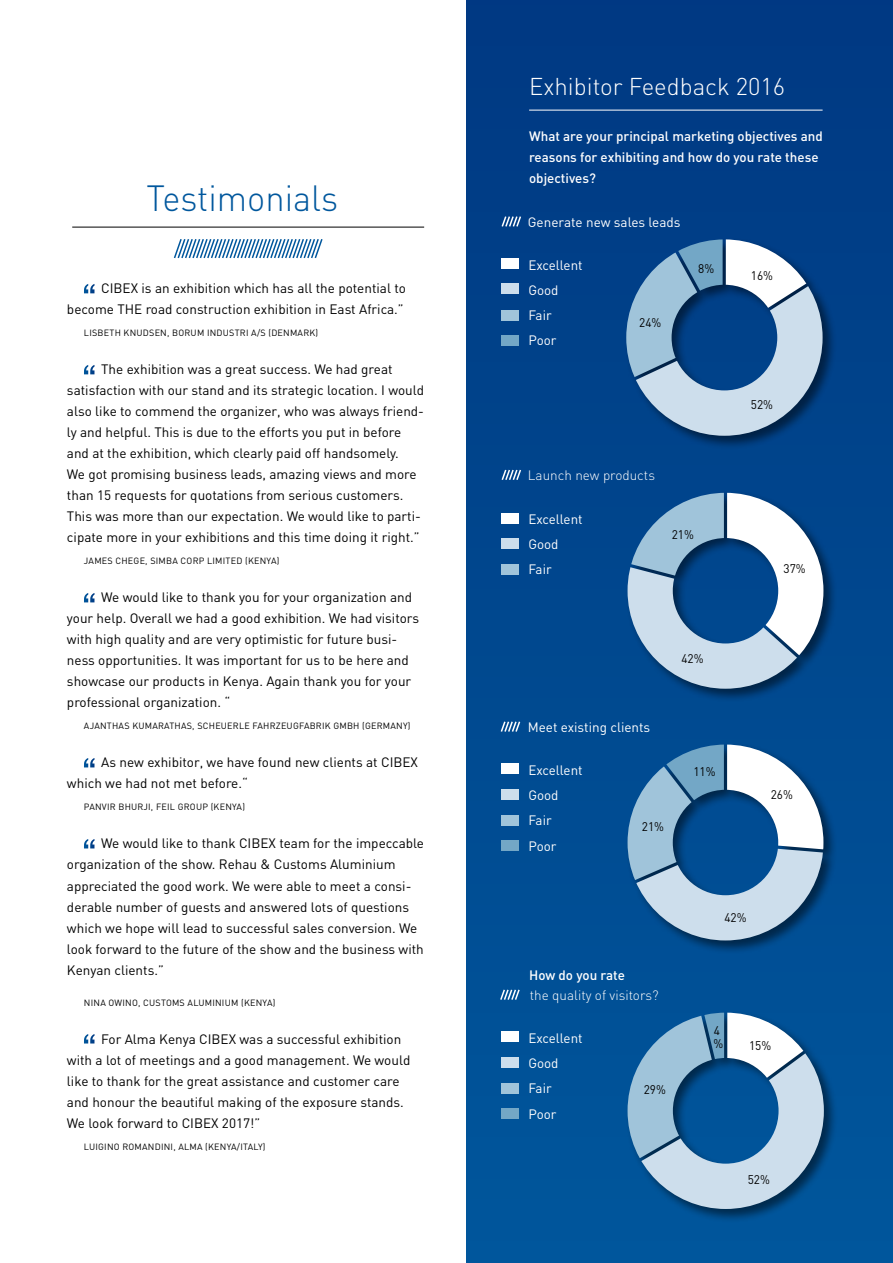
<style>
.page{position:relative;width:893px;height:1263px;background:#fff}
.page>*{position:absolute;margin:0;border:0;box-sizing:border-box;transform-origin:0 0}
.t1{font:300 36px "DIN";color:#00579d;scale:.96 1}
.t2{font:300 24px "DIN";color:#fff}
.t3{font:13.5px/21px "DIN";color:#000}
.t4{font:13.5px/25.2px "DIN";color:#fff}
.t5{font:500 13.5px/21px "DIN";color:#fff}
.t6{font:300 13.5px "DIN";color:#fff}
.t7{font:12.45px/12.6px "DIN";color:#000;scale:.95 1}
.t8{font:9px "DIN";letter-spacing:.025em;color:#000}
</style>
<div class="page">
<svg style="left:84px;top:284px;width:10px;height:9px"></svg>
<svg style="left:84px;top:365px;width:10px;height:9px"></svg>
<svg style="left:84px;top:593px;width:10px;height:9px"></svg>
<svg style="left:84px;top:758px;width:10px;height:9px"></svg>
<svg style="left:84px;top:839px;width:10px;height:9px"></svg>
<svg style="left:84px;top:1034px;width:10px;height:9px"></svg>
<svg style="left:173px;top:239px;width:150px;height:20px"></svg>
<hr style="left:72px;top:227px;width:352px;height:1px;background:#000">
<div style="left:467px;top:0;width:426px;height:1263px;background:linear-gradient(to bottom,#003982,#00579c)"></div>
<svg style="left:500px;top:468px;width:22px;height:14px"></svg>
<svg style="left:499px;top:988px;width:22px;height:13px"></svg>
<svg style="left:499px;top:720px;width:22px;height:13px"></svg>
<div style="left:625px;top:491px;width:212px;height:212px;background:#000;opacity:.5"></div>
<svg style="left:627px;top:493px;width:196px;height:196px"></svg>
<div style="left:625px;top:743px;width:212px;height:211px;background:#000;opacity:.5"></div>
<svg style="left:627px;top:744px;width:196px;height:196px;background:#6c97bc"></svg>
<div style="left:625px;top:1011px;width:213px;height:212px;background:#000;opacity:.5"></div>
<svg style="left:627px;top:1013px;width:197px;height:196px;background:#6a98be"></svg>
<svg style="left:500px;top:215px;width:22px;height:13px"></svg>
<div style="left:624px;top:238px;width:213px;height:212px;background:#000;opacity:.5"></div>
<svg style="left:626px;top:239px;width:197px;height:197px;background:#6990b7"></svg>
<div style="left:502px;top:259px;width:17px;height:10px;background:#fff"></div>
<div style="left:502px;top:310px;width:17px;height:10px;background:#a0c4da"></div>
<div style="left:502px;top:284px;width:17px;height:10px;background:#cddeec"></div>
<div style="left:502px;top:335px;width:17px;height:10px;background:#73a7c6"></div>
<div style="left:502px;top:513px;width:17px;height:10px;background:#fff"></div>
<div style="left:502px;top:564px;width:17px;height:10px;background:#a0c4da"></div>
<div style="left:502px;top:538px;width:17px;height:10px;background:#cddeec"></div>
<div style="left:502px;top:764px;width:17px;height:10px;background:#fff"></div>
<div style="left:502px;top:815px;width:17px;height:10px;background:#a0c4da"></div>
<div style="left:502px;top:789px;width:17px;height:10px;background:#cddeec"></div>
<div style="left:502px;top:840px;width:17px;height:10px;background:#73a7c6"></div>
<div style="left:502px;top:1032px;width:17px;height:10px;background:#fff"></div>
<div style="left:502px;top:1083px;width:17px;height:10px;background:#a0c4da"></div>
<div style="left:502px;top:1057px;width:17px;height:10px;background:#cddeec"></div>
<div style="left:502px;top:1108px;width:17px;height:10px;background:#73a7c6"></div>
<hr style="left:529px;top:110px;width:294px;height:1px;background:#fff">
<h1 class="t1" style="left:146px;top:176px;width:201px">Testimonials</h1>
<p class="t3" style="left:101px;top:278px;width:17px">Cibex</p>
<p class="t3" style="left:142px;top:278px;width:266px">is an exhibition which has all the potential to</p>
<p class="t3" style="left:67px;top:299px;width:60px">become the</p>
<p class="t3" style="left:146px;top:299px;width:260px">road construction exhibition in East Africa.”</p>
<p class="t8" style="left:84px;top:327px;width:12px">Lisbeth</p>
<p class="t8" style="left:124px;top:327px;width:13px">Knudsen</p>
<p class="t8" style="left:167px;top:327px;width:19px">, Borum</p>
<p class="t8" style="left:207px;top:327px;width:10px">Industri</p>
<p class="t8" style="left:251px;top:327px;width:34px">A/S (Denmark</p>
<p class="t8" style="left:316px;top:327px;width:4px">)</p>
<p class="t3" style="left:67px;top:359px;width:359px;text-indent:34px">The exhibition was a great success. We had great satisfaction with our stand and its strategic location. I would also like to commend the organizer, who was always friend&shy;ly and helpful. This is due to the efforts you put in before and at the exhibition, which clearly paid off handsomely.<br>We got promising business leads, amazing views and more than 15 requests for quotations from serious customers.<br>This was more than our expectation. We would like to parti&shy;cipate more in your exhibitions and this time doing it right.”</p>
<p class="t8" style="left:84px;top:555px;width:12px">James</p>
<p class="t8" style="left:116px;top:555px;width:13px">Chege</p>
<p class="t8" style="left:145px;top:555px;width:17px">, Simba</p>
<p class="t8" style="left:181px;top:555px;width:13px">Corp</p>
<p class="t8" style="left:207px;top:555px;width:12px">Limited</p>
<p class="t8" style="left:245px;top:555px;width:36px">(Kenya)</p>
<p class="t3" style="left:67px;top:587px;width:354px;text-indent:34px">We would like to thank you for your organization and your help. Overall we had a good exhibition. We had visitors with high quality and are very optimistic for future busi&shy;ness opportunities. It was important for us to be here and showcase our products in Kenya. Again thank you for your professional organization. “</p>
<p class="t8" style="left:84px;top:720px;width:13px">Ajanthas</p>
<p class="t8" style="left:132px;top:720px;width:13px">Kumarathas</p>
<p class="t8" style="left:192px;top:720px;width:18px">, Scheuerle</p>
<p class="t8" style="left:253px;top:720px;width:12px">Fahr</p>
<p class="t8" style="left:276px;top:720px;width:12px">zeugfabrik</p>
<p class="t8" style="left:333px;top:720px;width:45px">GmbH (German</p>
<p class="t8" style="left:403px;top:720px;width:9px">y)</p>
<p class="t3" style="left:67px;top:752px;width:353px;text-indent:34px">As new exhibitor, we have found new clients at CIBEX which we had not met before.“</p>
<p class="t8" style="left:84px;top:802px;width:12px">Panvir</p>
<p class="t8" style="left:118px;top:802px;width:13px">Bhurji</p>
<p class="t8" style="left:151px;top:802px;width:40px">, FEIL Group</p>
<p class="t8" style="left:211px;top:802px;width:36px">(Kenya)</p>
<p class="t3" style="left:67px;top:833px;width:358px;text-indent:34px">We would like to thank CIBEX team for the impeccable organization of the show. Rehau &amp; Customs Aluminium appreciated the good work. We were able to meet a consi&shy;derable number of guests and answered lots of questions which we hope will lead to successful sales conversion. We look forward to the future of the show and the business with Kenyan clients.”</p>
<p class="t8" style="left:84px;top:997px;width:13px">Nina</p>
<p class="t8" style="left:109px;top:997px;width:13px">Owino</p>
<p class="t8" style="left:138px;top:997px;width:18px">, Customs</p>
<p class="t8" style="left:188px;top:997px;width:13px">Aluminium</p>
<p class="t8" style="left:241px;top:997px;width:36px">(Kenya)</p>
<p class="t3" style="left:67px;top:1028px;width:345px;text-indent:34px">For Alma Kenya CIBEX was a successful exhibition with a lot of meetings and a good management. We would like to thank for the great assistance and customer care and honour the beautiful making of the exposure stands.<br>We look forward to CIBEX 2017!”</p>
<p class="t8" style="left:84px;top:1141px;width:11px">Luigino</p>
<p class="t8" style="left:122px;top:1141px;width:13px">Romandini</p>
<p class="t8" style="left:173px;top:1141px;width:94px">, ALMA (Kenya/Italy)</p>
<h2 class="t2" style="left:529px;top:71px;width:258px">Exhibitor Feedback 2016</h2>
<p class="t5" style="left:529px;top:125px;width:295px">What are your principal marketing objectives and reasons for exhibiting and how do you rate these objectives?</p>
<p class="t4" style="left:528px;top:209px;width:154px">Generate new sales leads</p>
<p class="t4" style="left:528px;top:252px;width:56px">Excellent<br>Good<br>Fair<br>Poor</p>
<p class="t7" style="left:639px;top:316px;width:25px">24%</p>
<p class="t7" style="left:698px;top:262px;width:18px">8%</p>
<p class="t6" style="left:528px;top:467px;width:129px">Launch new products</p>
<p class="t4" style="left:528px;top:506px;width:56px">Excellent<br>Good<br>Fair</p>
<p class="t7" style="left:672px;top:528px;width:25px">21%</p>
<p class="t7" style="left:751px;top:269px;width:25px">16%</p>
<p class="t7" style="left:751px;top:398px;width:25px">52%</p>
<p class="t7" style="left:784px;top:562px;width:25px">37%</p>
<p class="t7" style="left:681px;top:652px;width:25px">42%</p>
<p class="t4" style="left:528px;top:714px;width:124px">Meet existing clients</p>
<p class="t4" style="left:528px;top:757px;width:56px">Excellent<br>Good<br>Fair<br>Poor</p>
<p class="t7" style="left:642px;top:820px;width:25px">21%</p>
<p class="t7" style="left:693px;top:765px;width:25px">11%</p>
<p class="t5" style="left:529px;top:964px;width:97px">How do you rate</p>
<p class="t6" style="left:530px;top:987px;width:130px">the quality of visitors?</p>
<p class="t7" style="left:724px;top:911px;width:25px">42%</p>
<p class="t7" style="left:771px;top:788px;width:25px">26%</p>
<p class="t4" style="left:528px;top:1025px;width:56px">Excellent<br>Good<br>Fair<br>Poor</p>
<p class="t7" style="left:644px;top:1083px;width:25px">29%</p>
<p class="t7" style="left:713px;top:1024px;width:12px">4 %</p>
<p class="t7" style="left:749px;top:1039px;width:25px">15%</p>
<p class="t7" style="left:748px;top:1173px;width:25px">52%</p>
</div>
